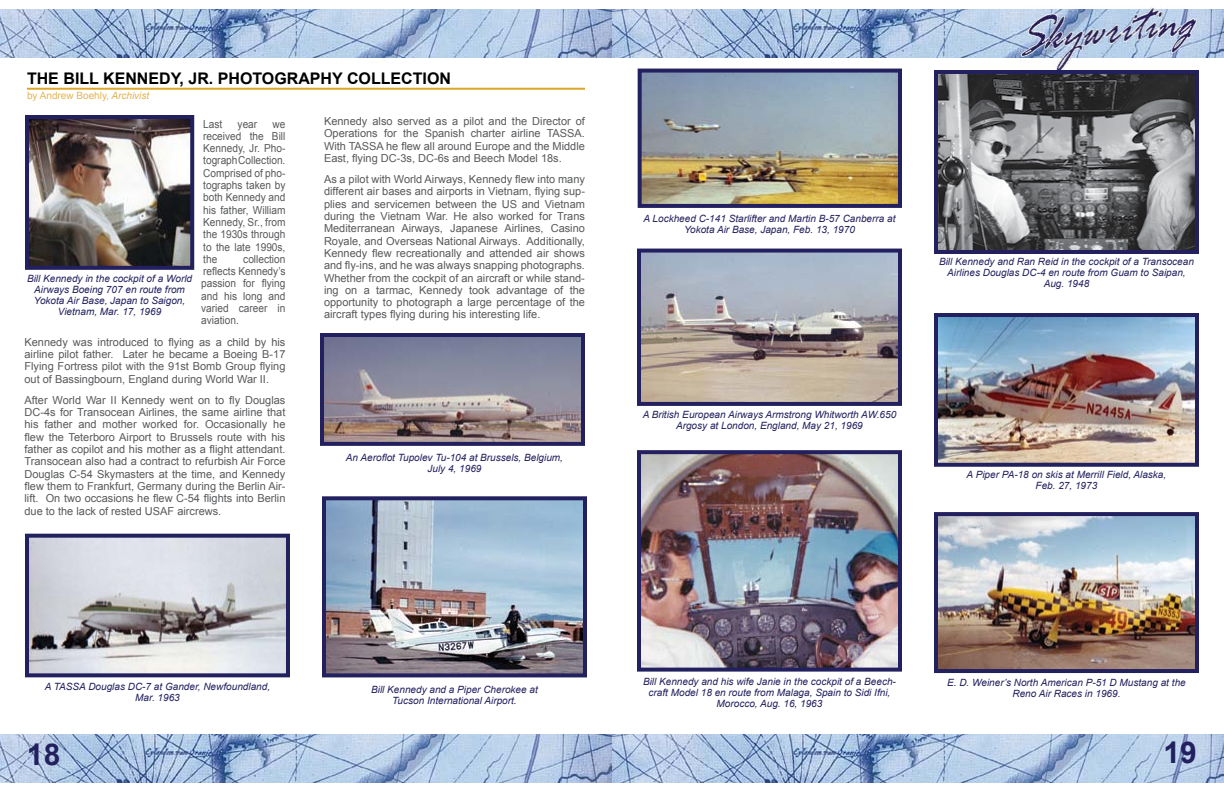
<style>
.page{position:relative;width:1224px;height:792px;background:#fff}
.page>*{position:absolute;margin:0;border:0;box-sizing:border-box;transform-origin:0 0}
.t1{font:700 30px "Arial";color:#22205f}
.t2{font:700 16px "Arial";color:#000}
.t3{font:11px/12.3px "Arial";color:#58595b;text-align:justify}
.t4{font:11px/12.3px "Arial";color:#58595b;text-align:justify;scale:.92 1}
.t5{font:italic 10px/11px "Arial";color:#22205f;text-align:center}
.t6{font:10px "Arial";color:#e3b455}
.s1{font-style:italic}
</style>
<div class="page">
<img style="left:612px;top:9px;width:612px;height:49px">
<img style="left:0;top:9px;width:612px;height:49px">
<img style="left:0;top:734px;width:1224px;height:49px">
<hr style="left:27px;top:88px;width:558px;height:2px;background:#dda52a">
<img style="left:1019px;top:6px;width:179px;height:64px">
<img style="left:327px;top:501px;width:255px;height:171px">
<div style="left:322px;top:496px;width:265px;height:181px;border:4px solid #22205f"></div>
<img style="left:30px;top:120px;width:159px;height:145px">
<div style="left:25px;top:115px;width:169px;height:155px;border:4px solid #22205f"></div>
<img style="left:30px;top:539px;width:255px;height:133px">
<div style="left:25px;top:534px;width:265px;height:143px;border:4px solid #22205f"></div>
<img style="left:325px;top:338px;width:255px;height:103px">
<div style="left:320px;top:333px;width:265px;height:113px;border:4px solid #22205f"></div>
<img style="left:643px;top:74px;width:254px;height:129px">
<div style="left:638px;top:69px;width:264px;height:139px;border:4px solid #22205f"></div>
<img style="left:642px;top:254px;width:255px;height:147px">
<div style="left:637px;top:249px;width:265px;height:157px;border:4px solid #22205f"></div>
<img style="left:642px;top:455px;width:255px;height:212px">
<div style="left:637px;top:450px;width:265px;height:222px;border:4px solid #22205f"></div>
<img style="left:939px;top:75px;width:255px;height:174px">
<div style="left:934px;top:70px;width:265px;height:184px;border:4px solid #22205f"></div>
<img style="left:939px;top:318px;width:255px;height:144px">
<div style="left:934px;top:313px;width:265px;height:154px;border:4px solid #22205f"></div>
<img style="left:939px;top:517px;width:255px;height:151px">
<div style="left:934px;top:512px;width:265px;height:161px;border:4px solid #22205f"></div>
<h2 class="t2" style="left:27px;top:68px;width:423px">THE BILL KENN EDY, JR. PHOTOGRAPHY COLLECTION</h2>
<p class="t6" style="left:27px;top:89px;width:124px">by Andrew Boehly, <span class="s1">Archivist</span></p>
<p class="t4" style="left:203px;top:118px;width:22px">Last</p>
<p class="t4" style="left:238px;top:118px;width:23px">year</p>
<p class="t3" style="left:324px;top:115px;width:263px">Kennedy also served as a pilot and the Director of Operations for the Spanish charter airline TASSA.<br>With TASSA he flew all around Europe and the Middle East, flying DC-3s, DC-6s and Beech Model 18s.</p>
<p class="t3" style="left:324px;top:173px;width:263px">As a pilot with World Airways, Kennedy flew into many different air bases and airports in Vietnam, flying sup&shy;plies and servicemen between the US and Vietnam during the Vietnam War. He also worked for Trans Mediterranean Airways, Japanese Airlines, Casino Royale, and Overseas National Airways. Additionally, Kennedy flew recreationally and attended air shows and fly-ins, and he was always snapping photographs.<br>Whether from the cockpit of an aircraft or while stand&shy;ing on a tarmac, Kennedy took advantage of the opportunity to photograph a large percentage of the aircraft types flying during his interesting life.</p>
<p class="t4" style="left:203px;top:118px;width:91px;text-indent:69px">we received the Bill Kennedy, Jr. Pho&shy;tograph Collection.<br>Comprised of pho&shy;tographs taken by both Kennedy and his father, William Kennedy, Sr., from the 1930s through to the late 1990s, the</p>
<p class="t4" style="left:201px;top:253px;width:93px;text-indent:42px">collection reflects Kennedy’s passion for flying and his long and varied career in aviation.</p>
<p class="t3" style="left:24px;top:336px;width:262px">Kennedy was introduced to flying as a child by his airline pilot father. Later he became a Boeing B-17<br>Flying Fortress pilot with the 91st Bomb Group flying out of Bassingbourn, England during World War II.</p>
<p class="t3" style="left:24px;top:394px;width:263px">After World War II Kennedy went on to fly Douglas DC-4s for Transocean Airlines, the same airline that his father and mother worked for. Occasionally he flew the Teterboro Airport to Brussels route with his father as copilot and his mother as a flight attendant.<br>Transocean also had a contract to refurbish Air Force Douglas C-54 Skymasters at the time, and Kennedy flew them to Frankfurt, Germany during the Berlin Air&shy;lift. On two occasions he flew C-54 flights into Berlin due to the lack of rested USAF aircrews.</p>
<p class="t5" style="left:27px;top:273px;width:167px">Bill Kennedy in the cockpit of a World<br>Airways Boeing 707 en route from<br>Yokota Air Base, Japan to Saigon,<br>Vietnam, Mar. 17, 1969</p>
<p class="t5" style="left:346px;top:452px;width:219px">An Aeroflot Tupolev Tu-104 at Brussels, Belgium,<br>July 4, 1969</p>
<p class="t5" style="left:644px;top:213px;width:253px">A Lockheed C-141 Starlifter and Martin B-57 Canberra at<br>Yokota Air Base, Japan, Feb. 13, 1970</p>
<p class="t5" style="left:939px;top:256px;width:256px">Bill Kennedy and Ran Reid in the cockpit of a Transocean<br>Airlines Douglas DC-4 en route from Guam to Saipan,<br>Aug. 1948</p>
<p class="t5" style="left:643px;top:409px;width:255px">A British European Airways Armstrong Whitworth AW.650<br>Argosy at London, England, May 21, 1969</p>
<p class="t5" style="left:967px;top:469px;width:201px">A Piper PA-18 on skis at Merrill Field, Alaska,<br>Feb. 27, 1973</p>
<p class="t5" style="left:45px;top:681px;width:227px">A TASSA Douglas DC-7 at Gander, Newfoundland,<br>Mar. 1963</p>
<p class="t5" style="left:371px;top:684px;width:168px">Bill Kennedy and a Piper Cherokee at<br>Tucson International Airport.</p>
<p class="t5" style="left:643px;top:676px;width:254px">Bill Kennedy and his wife Janie in the cockpit of a Beech&shy;craft Model 18 en route from Malaga, Spain to Sidi Ifni,<br>Morocco, Aug. 16, 1963</p>
<p class="t5" style="left:947px;top:677px;width:240px">E. D. Weiner’s North American P-51 D Mustang at the<br>Reno Air Races in 1969.</p>
<h1 class="t1" style="left:27px;top:734px;width:35px">18</h1>
<h1 class="t1" style="left:1164px;top:732px;width:35px">19</h1>
</div>
